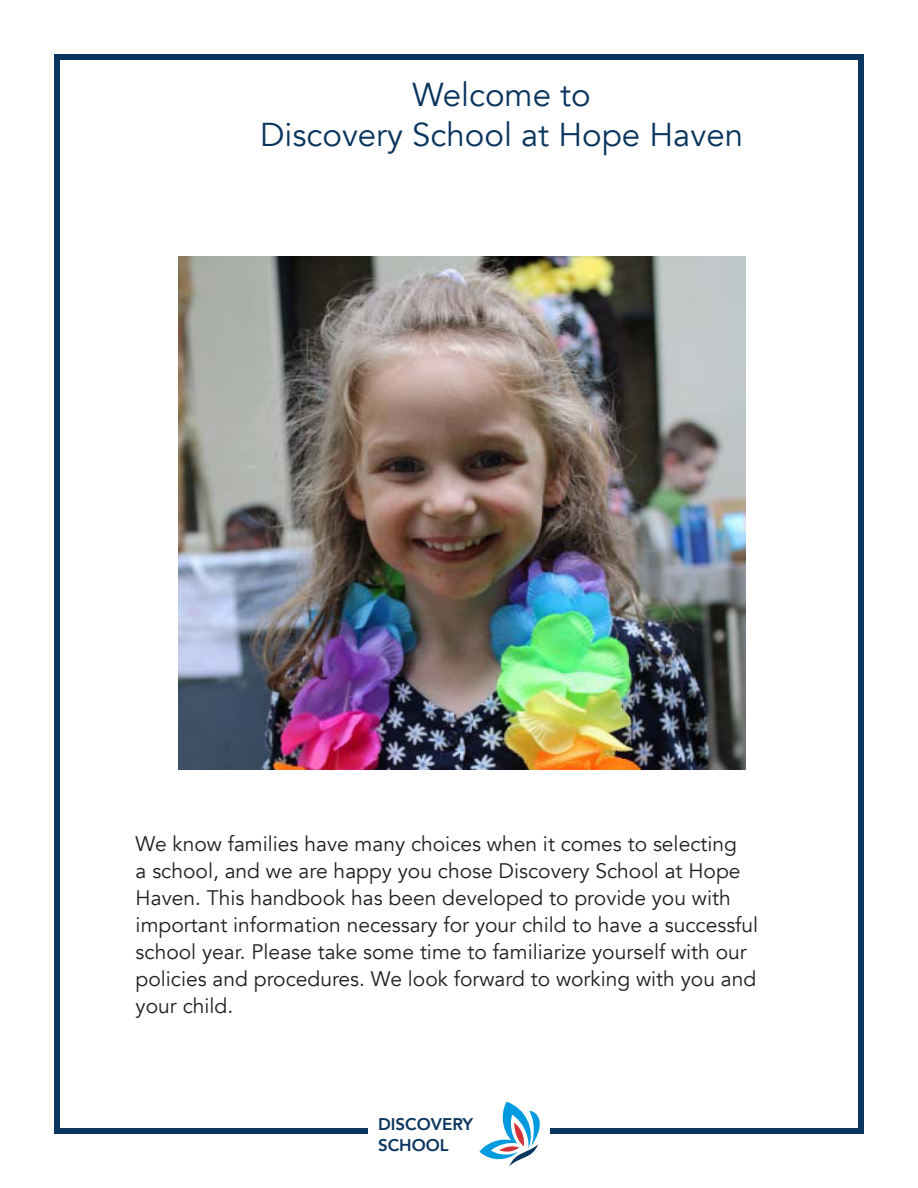
<style>
.page{position:relative;width:918px;height:1188px;background:#fff}
.page>*{position:absolute;margin:0;border:0;box-sizing:border-box;transform-origin:0 0}
.t1{font:33px/39.6px "Avenir";color:#0a355e;text-align:center}
.t2{font:21px/27px "Avenir";color:#231f20}
.t3{font:800 16.8px "Avenir";color:#0a355e}
</style>
<div class="page">
<div style="left:54px;top:54px;width:810px;height:1080px;border:6px solid #0a355e"></div>
<div style="left:368px;top:1115px;width:182px;height:33px;background:#fff"></div>
<svg style="left:479px;top:1102px;width:61px;height:64px"></svg>
<img style="left:178px;top:256px;width:567px;height:514px">
<p class="t1" style="left:260px;top:75px;width:484px">Welcome to<br>Discovery School at Hope Haven</p>
<p class="t2" style="left:136px;top:831px;width:624px">We know families have many choices when it comes to selecting<br>a school, and we are happy you chose Discovery School at Hope Haven. This handbook has been developed to provide you with important information necessary for your child to have a successful school year. Please take some time to familiarize yourself with our policies and procedures. We look forward to working with you and your child.</p>
<p class="t3" style="left:378px;top:1112px;width:97px">DISCOVERY</p>
<p class="t3" style="left:378px;top:1132px;width:72px">SCHOOL</p>
</div>
